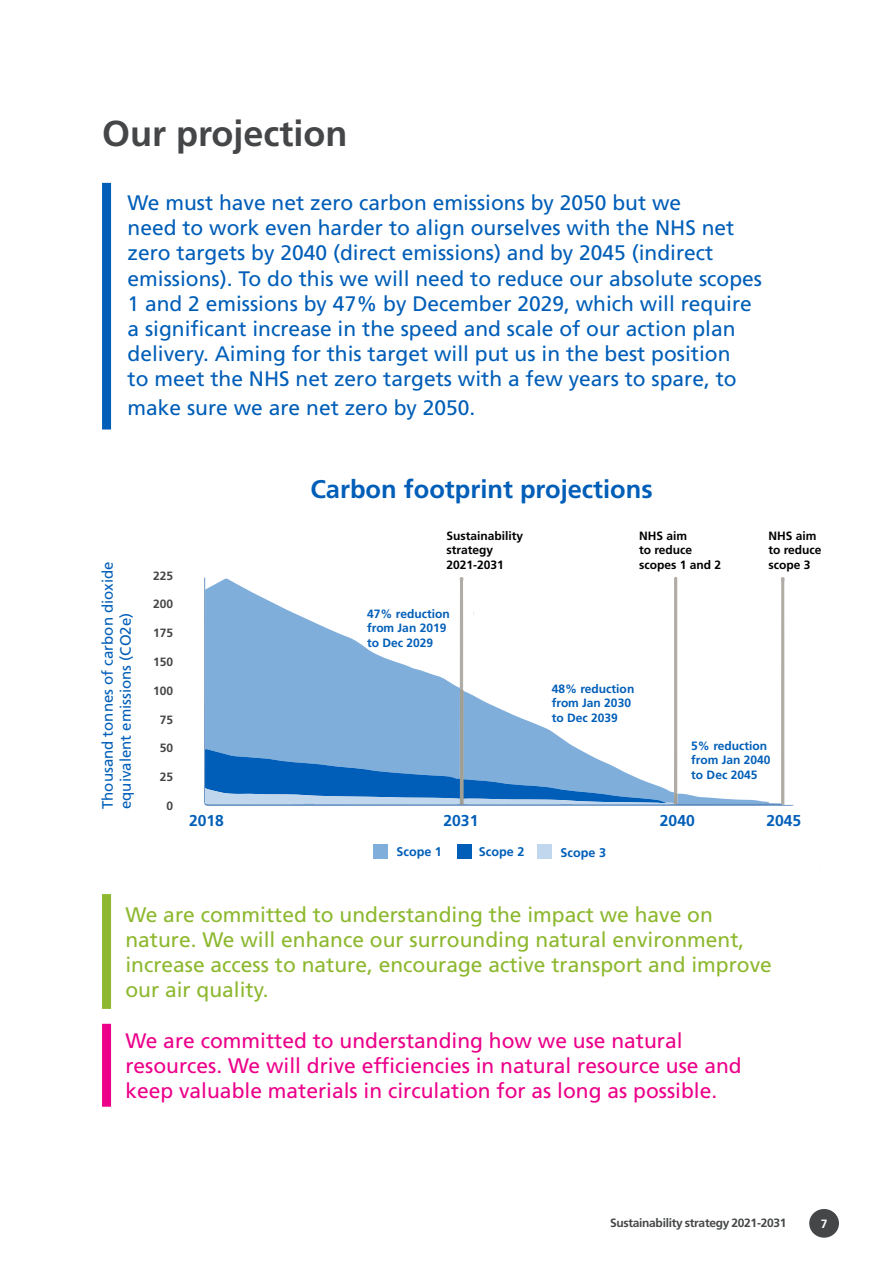
<style>
.page{position:relative;width:893px;height:1263px;background:#fff}
.page>*{position:absolute;margin:0;border:0;box-sizing:border-box;transform-origin:0 0}
.t1{font:700 36px "Frutiger LT Std";color:#444648}
.t2{font:700 25.5px "Frutiger LT Std";color:#005eb8}
.t3{font:21px/25.2px "Frutiger LT Std";color:#005eb8}
.t4{font:21px/25.2px "Frutiger LT Std";color:#8db82f}
.t5{font:21px/25.2px "Frutiger LT Std";color:#ec008a}
.t6{font:700 15.75px "Frutiger LT Std";color:#005eb8}
.t7{font:15px "Frutiger LT Std";color:#005eb8}
.t8{font:700 12.6px "Frutiger LT Std";color:#005eb8}
.t9{font:700 12px/14.4px "Frutiger LT Std";color:#005eb8}
.t10{font:700 12px/14.4px "Frutiger LT Std";color:#000}
.Section_Doc_title{font:700 12px "Frutiger LT Std";letter-spacing:-.025em;color:#444648}
.t11{font:700 12px "Frutiger LT Std";color:#454547}
.Pagination{font:700 12px "Frutiger LT Std";color:#fff}
</style>
<div class="page">
<div style="left:809px;top:1209px;width:30px;height:29px;background:#444648;border-radius:50%"></div>
<div style="left:102px;top:183px;width:9px;height:246px;background:#005eb8"></div>
<div style="left:102px;top:894px;width:9px;height:115px;background:#8db82f"></div>
<div style="left:102px;top:1024px;width:9px;height:83px;background:#ec008a"></div>
<svg style="left:204px;top:578px;width:590px;height:228px"></svg>
<svg style="left:780px;top:577px;width:6px;height:228px"></svg>
<svg style="left:205px;top:577px;width:564px;height:228px"></svg>
<div style="left:373px;top:845px;width:15px;height:14px;background:#80aedb"></div>
<div style="left:457px;top:844px;width:15px;height:15px;background:#005eb8"></div>
<div style="left:538px;top:844px;width:14px;height:15px;background:#c0d7ed"></div>
<p class="t1" style="left:102px;top:112px;width:247px">Our projection</p>
<p class="t3" style="left:128px;top:190px;width:636px">We must have net zero carbon emissions by 2050 but we<br>need to work even harder to align ourselves with the NHS net zero targets by 2040 (direct emissions) and by 2045 (indirect emissions). To do this we will need to reduce our absolute scopes 1 and 2 emissions by 47% by December 2029, which will require a significant increase in the speed and scale of our action plan delivery. Aiming for this target will put us in the best position<br>to meet the NHS net zero targets with a few years to spare, to</p>
<p class="t3" style="left:128px;top:395px;width:349px">make sure we are net zero by 2050.</p>
<p class="t7" style="left:99px;top:809px;width:249px;rotate:-90deg">Thousand tonnes of carbon dioxide</p>
<p class="t7" style="left:117px;top:809px;width:197px;rotate:-90deg">equivalent emissions (CO2e)</p>
<p class="t11" style="left:153px;top:568px;width:22px">225</p>
<p class="t11" style="left:153px;top:597px;width:22px">200</p>
<p class="t11" style="left:153px;top:626px;width:22px">175</p>
<p class="t11" style="left:153px;top:655px;width:22px">150</p>
<p class="t11" style="left:153px;top:683px;width:22px">100</p>
<p class="t11" style="left:160px;top:712px;width:15px">75</p>
<p class="t11" style="left:160px;top:741px;width:15px">50</p>
<p class="t11" style="left:160px;top:770px;width:15px">25</p>
<p class="t11" style="left:166px;top:799px;width:8px">0</p>
<p class="t2" style="left:310px;top:474px;width:344px">Carbon footprint projections</p>
<p class="t10" style="left:446px;top:528px;width:78px">Sustainability strategy<br>2021-2031</p>
<p class="t10" style="left:639px;top:529px;width:84px">NHS aim<br>to reduce scopes 1 and 2</p>
<p class="t10" style="left:768px;top:529px;width:55px">NHS aim to reduce scope 3</p>
<p class="t9" style="left:367px;top:606px;width:84px">47% reduction from Jan 2019 to Dec 2029</p>
<p class="t6" style="left:189px;top:812px;width:36px">2018</p>
<p class="t6" style="left:443px;top:811px;width:36px">2031</p>
<p class="t9" style="left:552px;top:681px;width:84px">48% reduction from Jan 2030 to Dec 2039</p>
<p class="t8" style="left:396px;top:845px;width:47px">Scope 1</p>
<p class="t8" style="left:479px;top:845px;width:47px">Scope 2</p>
<p class="t8" style="left:560px;top:845px;width:47px">Scope 3</p>
<p class="t9" style="left:691px;top:738px;width:81px">5% reduction from Jan 2040 to Dec 2045</p>
<p class="t6" style="left:660px;top:812px;width:36px">2040</p>
<p class="t6" style="left:766px;top:812px;width:36px">2045</p>
<p class="t4" style="left:125px;top:902px;width:648px">We are committed to understanding the impact we have on nature. We will enhance our surrounding natural environment, increase access to nature, encourage active transport and improve</p>
<p class="t4" style="left:125px;top:977px;width:145px">our air quality.</p>
<p class="t5" style="left:125px;top:1028px;width:618px">We are committed to understanding how we use natural resources. We will drive efficiencies in natural resource use and keep valuable materials in circulation for as long as possible.</p>
<p class="Section_Doc_title" style="left:610px;top:1216px;width:178px">Sustainability strategy 2021-2031</p>
<p class="Pagination" style="left:821px;top:1216px;width:8px">7</p>
</div>
